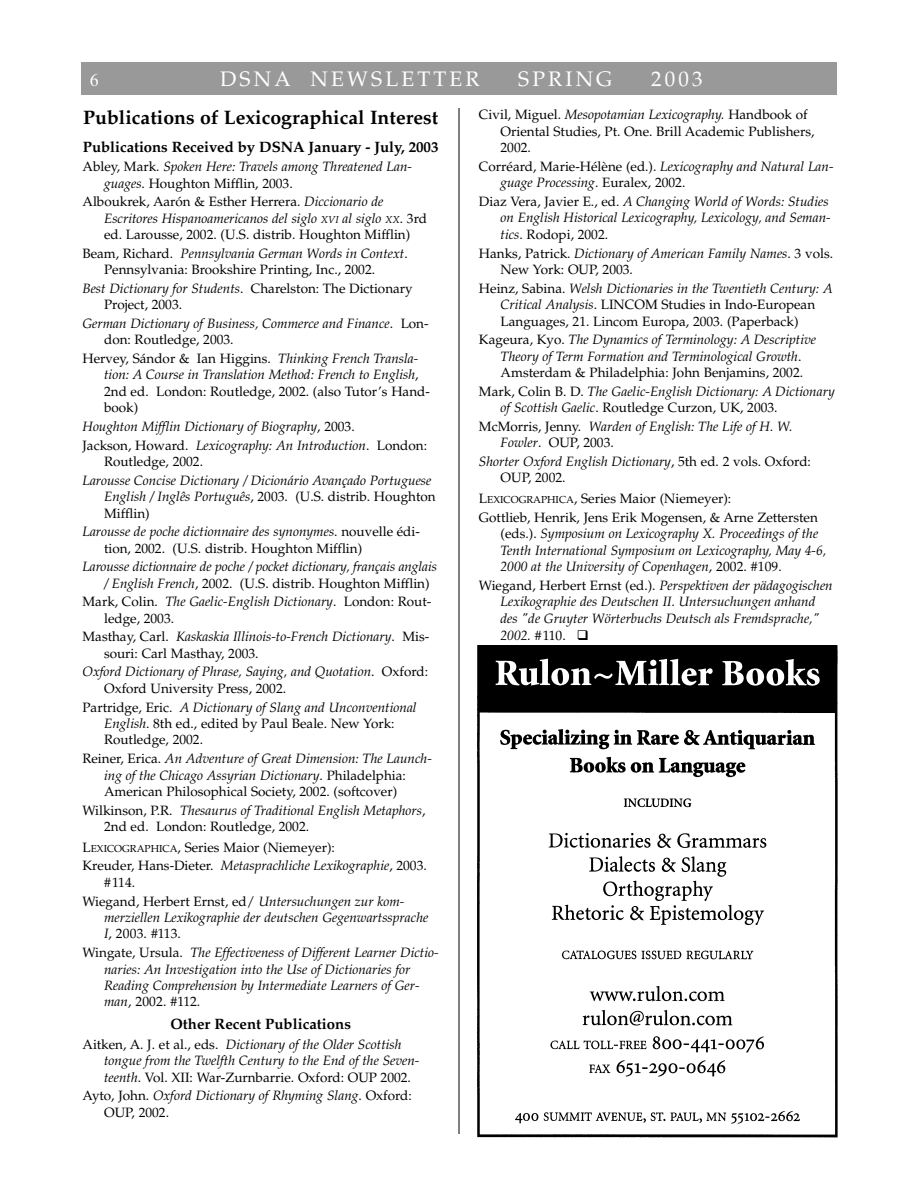
<style>
.page{position:relative;width:918px;height:1188px;background:#fff}
.page>*{position:absolute;margin:0;border:0;box-sizing:border-box;transform-origin:0 0}
.t1{font:21px "Palatino";letter-spacing:.15em;color:#fff}
.t2{font:700 19.5px "Palatino";color:#000}
.t3{font:18px "Times New Roman";color:#fff}
.t4{font:700 15px "Palatino";letter-spacing:-.005em;color:#000}
.t5{font:italic 13.5px/16.5px "Palatino";color:#000}
.t6{font:13.5px/16.5px "Palatino";color:#000}
.s1{font-style:normal}
.s2{font-style:italic}
.s3{font-style:italic;font-size:10.2px}
.s4{font-size:10.2px}
</style>
<div class="page">
<div style="left:81px;top:62px;width:756px;height:32px;background:#999"></div>
<hr style="left:459px;top:108px;width:1px;height:1026px;background:#000">
<img style="left:477px;top:646px;width:361px;height:492px">
<h3 class="t3" style="left:90px;top:73px;width:10px">6</h3>
<h1 class="t1" style="left:220px;top:71px;width:261px">DSNA NEWSLETTER</h1>
<h1 class="t1" style="left:518px;top:71px;width:96px">SPRING</h1>
<h1 class="t1" style="left:651px;top:71px;width:53px">2003</h1>
<h2 class="t2" style="left:83px;top:110px;width:357px">Publications of Lexicographical Interest</h2>
<p class="t4" style="left:83px;top:141px;width:357px">Publications Received by DSNA January - July, 2003</p>
<p class="t5" style="left:104px;top:160px;width:309px;text-indent:-22px"><span class="s1">Abley, Mark.</span> Spoken Here: Travels among Threatened Lan&shy;guages<span class="s1">. Houghton Mifflin, 2003.</span></p>
<p class="t6" style="left:104px;top:195px;width:324px;text-indent:-22px">Alboukrek, Aarón &amp; Esther Herrera. <span class="s2">Diccionario de<br>Escritores Hispanoamericanos del siglo</span> <span class="s3">XVI</span> <span class="s2">al siglo</span> <span class="s3">XX</span>. 3rd ed. Larousse, 2002. (U.S. distrib. Houghton Mifflin)</p>
<p class="t6" style="left:104px;top:246px;width:305px;text-indent:-22px">Beam, Richard. <span class="s2">Pennsylvania German Words in Context</span>.<br>Pennsylvania: Brookshire Printing, Inc., 2002.</p>
<p class="t6" style="left:104px;top:282px;width:310px;text-indent:-22px"><span class="s2">Best Dictionary for Students</span>. Charelston: The Dictionary<br>Project, 2003.</p>
<p class="t5" style="left:104px;top:317px;width:326px;text-indent:-22px">German Dictionary of Business, Commerce and Finance<span class="s1">. Lon&shy;don: Routledge, 2003.</span></p>
<p class="t6" style="left:104px;top:352px;width:327px;text-indent:-22px">Hervey, Sándor &amp; Ian Higgins. <span class="s2">Thinking French Transla&shy;tion: A Course in Translation Method: French to English</span>, 2nd ed. London: Routledge, 2002. (also Tutor’s Hand&shy;book)</p>
<p class="t5" style="left:82px;top:419px;width:346px;line-height:18.6px">Houghton Mifflin Dictionary of Biography<span class="s1">, 2003.<br>Jackson, Howard.</span> Lexicography: An Introduction<span class="s1">. London:</span></p>
<p class="t6" style="left:104px;top:455px;width:100px">Routledge, 2002.</p>
<p class="t5" style="left:104px;top:473px;width:333px;text-indent:-22px">Larousse Concise Dictionary / Dicionário Avançado Portuguese<br>English / Inglês Português<span class="s1">, 2003. (U.S. distrib. Houghton<br>Mifflin)</span></p>
<p class="t6" style="left:104px;top:525px;width:317px;text-indent:-22px"><span class="s2">Larousse de poche dictionnaire des synonymes</span>. nouvelle édi&shy;tion, 2002. (U.S. distrib. Houghton Mifflin)</p>
<p class="t5" style="left:104px;top:560px;width:334px;text-indent:-22px">Larousse dictionnaire de poche / pocket dictionary, français anglais / English French<span class="s1">, 2002. (U.S. distrib. Houghton Mifflin)</span></p>
<p class="t6" style="left:104px;top:595px;width:329px;text-indent:-22px">Mark, Colin. <span class="s2">The Gaelic-English Dictionary</span>. London: Rout&shy;ledge, 2003.</p>
<p class="t6" style="left:104px;top:630px;width:327px;text-indent:-22px">Masthay, Carl. <span class="s2">Kaskaskia Illinois-to-French Dictionary</span>. Mis&shy;souri: Carl Masthay, 2003.</p>
<p class="t5" style="left:104px;top:665px;width:326px;text-indent:-22px">Oxford Dictionary of Phrase, Saying, and Quotation<span class="s1">. Oxford:<br>Oxford University Press, 2002.</span></p>
<p class="t6" style="left:104px;top:700px;width:314px;text-indent:-22px">Partridge, Eric. <span class="s2">A Dictionary of Slang and Unconventional<br>English</span>. 8th ed., edited by Paul Beale. New York:<br>Routledge, 2002.</p>
<p class="t6" style="left:104px;top:752px;width:329px;text-indent:-22px">Reiner, Erica. <span class="s2">An Adventure of Great Dimension: The Launch&shy;ing of the Chicago Assyrian Dictionary</span>. Philadelphia:<br>American Philosophical Society, 2002. (softcover)</p>
<p class="t6" style="left:104px;top:803px;width:323px;text-indent:-22px">Wilkinson, P.R. <span class="s2">Thesaurus of Traditional English Metaphors</span>,<br>2nd ed. London: Routledge, 2002.</p>
<p class="t6" style="left:82px;top:840px;width:346px;line-height:18.6px">L<span class="s4">EXICOGRAPHICA</span>, Series Maior (Niemeyer):<br>Kreuder, Hans-Dieter. <span class="s2">Metasprachliche Lexikographie</span>, 2003.</p>
<p class="t6" style="left:82px;top:875px;width:323px;line-height:18.6px;text-indent:22px">#114.<br>Wiegand, Herbert Ernst, ed/ <span class="s2">Untersuchungen zur kom-</span></p>
<p class="t5" style="left:104px;top:911px;width:326px">merziellen Lexikographie der deutschen Gegenwartssprache<br>I<span class="s1">, 2003. #113.</span></p>
<p class="t5" style="left:104px;top:946px;width:336px;text-indent:-22px"><span class="s1">Wingate, Ursula.</span> The Effectiveness of Different Learner Dictio&shy;naries: An Investigation into the Use of Dictionaries for Reading Comprehension by Intermediate Learners of Ger&shy;man<span class="s1">, 2002. #112.</span></p>
<p class="t4" style="left:170px;top:1019px;width:182px">Other Recent Publications</p>
<p class="t5" style="left:104px;top:1037px;width:317px;text-indent:-22px"><span class="s1">Aitken, A. J. et al., eds.</span> Dictionary of the Older Scottish tongue from the Twelfth Century to the End of the Seven&shy;teenth<span class="s1">. Vol. XII: War-Zurnbarrie. Oxford: OUP 2002.</span></p>
<p class="t5" style="left:104px;top:1089px;width:309px;text-indent:-22px"><span class="s1">Ayto, John.</span> Oxford Dictionary of Rhyming Slang<span class="s1">. Oxford:<br>OUP, 2002.</span></p>
<p class="t6" style="left:501px;top:108px;width:315px;text-indent:-22px">Civil, Miguel. <span class="s2">Mesopotamian Lexicography.</span> Handbook of<br>Oriental Studies, Pt. One. Brill Academic Publishers,<br>2002.</p>
<p class="t6" style="left:501px;top:160px;width:334px;text-indent:-22px">Corréard, Marie-Hélène (ed.). <span class="s2">Lexicography and Natural Lan&shy;guage Processing</span>. Euralex, 2002.</p>
<p class="t5" style="left:501px;top:195px;width:332px;text-indent:-22px"><span class="s1">Diaz Vera, Javier E., ed.</span> A Changing World of Words: Studies on English Historical Lexicography, Lexicology, and Seman&shy;tics<span class="s1">. Rodopi, 2002.</span></p>
<p class="t6" style="left:501px;top:246px;width:334px;text-indent:-22px">Hanks, Patrick. <span class="s2">Dictionary of American Family Names</span>. 3 vols.<br>New York: OUP, 2003.</p>
<p class="t6" style="left:501px;top:281px;width:334px;text-indent:-22px">Heinz, Sabina. <span class="s2">Welsh Dictionaries in the Twentieth Century: A<br>Critical Analysis</span>. LINCOM Studies in Indo-European<br>Languages, 21. Lincom Europa, 2003. (Paperback)</p>
<p class="t5" style="left:501px;top:333px;width:317px;text-indent:-22px"><span class="s1">Kageura, Kyo.</span> The Dynamics of Terminology: A Descriptive<br>Theory of Term Formation and Terminological Growth<span class="s1">.<br>Amsterdam &amp; Philadelphia: John Benjamins, 2002.</span></p>
<p class="t5" style="left:501px;top:384px;width:336px;text-indent:-22px"><span class="s1">Mark, Colin B. D.</span> The Gaelic-English Dictionary: A Dictionary of Scottish Gaelic<span class="s1">. Routledge Curzon, UK, 2003.</span></p>
<p class="t5" style="left:501px;top:419px;width:293px;text-indent:-22px"><span class="s1">McMorris, Jenny.</span> Warden of English: The Life of H. W.<br>Fowler<span class="s1">. OUP, 2003.</span></p>
<p class="t5" style="left:501px;top:454px;width:312px;text-indent:-22px">Shorter Oxford English Dictionary<span class="s1">, 5th ed. 2 vols. Oxford:<br>OUP, 2002.</span></p>
<p class="t6" style="left:479px;top:491px;width:340px;line-height:18.6px">L<span class="s4">EXICOGRAPHICA</span>, Series Maior (Niemeyer):<br>Gottlieb, Henrik, Jens Erik Mogensen, &amp; Arne Zettersten</p>
<p class="t5" style="left:501px;top:527px;width:327px"><span class="s1">(eds.).</span> Symposium on Lexicography X. Proceedings of the<br>Tenth International Symposium on Lexicography, May 4-6,<br>2000 at the University of Copenhagen<span class="s1">, 2002. #109.</span></p>
<p class="t5" style="left:501px;top:578px;width:334px;text-indent:-22px"><span class="s1">Wiegand, Herbert Ernst (ed.).</span> Perspektiven der pädagogischen Lexikographie des Deutschen II. Untersuchungen anhand des "de Gruyter Wörterbuchs Deutsch als Fremdsprache," 2002. <span class="s1">#110.</span></p>
</div>
